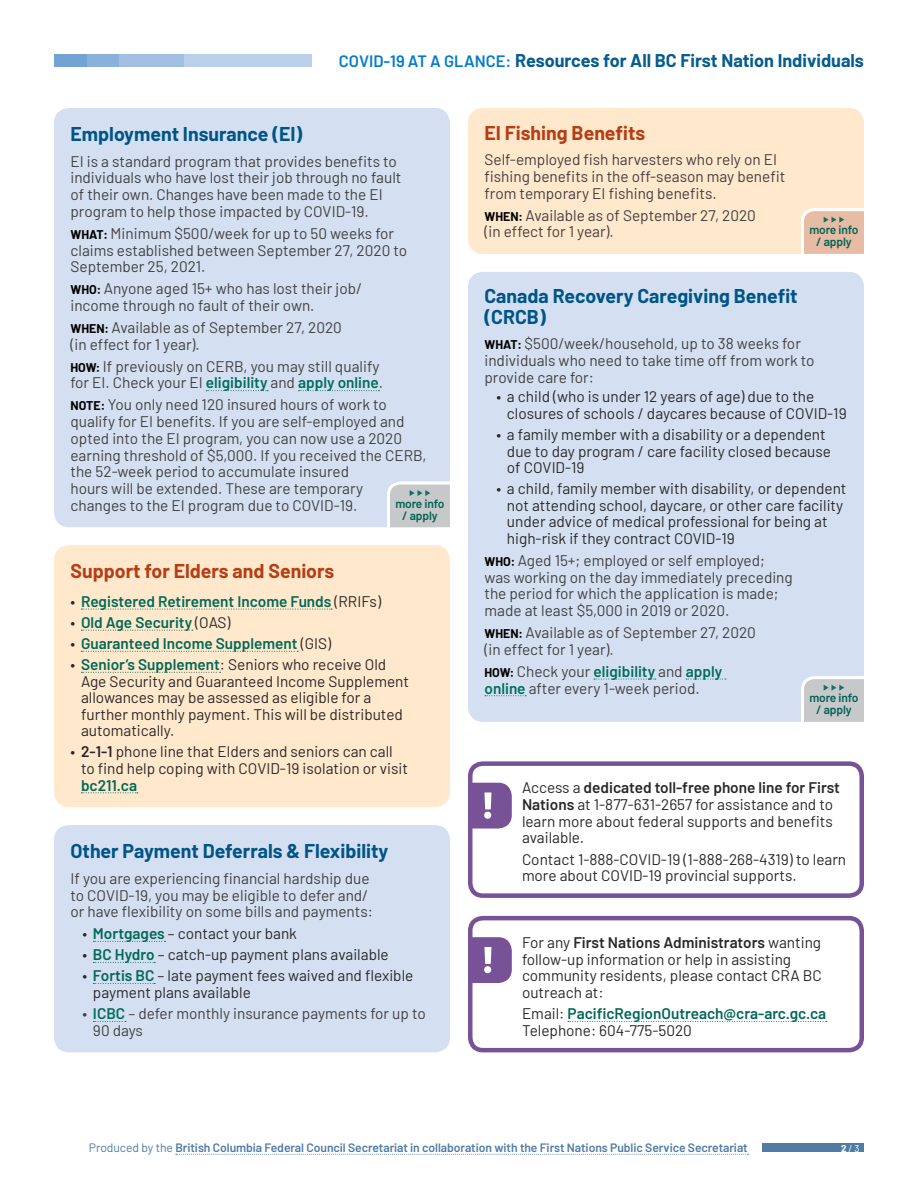
<style>
.page{position:relative;width:918px;height:1188px;background:#fff}
.page>*{position:absolute;margin:0;border:0;box-sizing:border-box;transform-origin:0 0}
.t1{font:700 19.5px/20.2px "Barlow";color:#005586}
.t2{font:700 19.5px "Barlow";color:#b53e16}
.t3{font:700 18px "Barlow";color:#055c8d}
.t4{font:15.3px/16.8px "Barlow";color:#414042}
.t5{font:15.3px/16.5px "Barlow";color:#292829}
.t6{font:600 15.3px/16.8px "Barlow";color:#006857}
.t7{font:600 12.15px "Barlow";letter-spacing:-.005em;color:#4f7ba4}
.t8{font:600 12px/12px "Barlow";letter-spacing:-.01em;color:#006352;text-align:center}
.t9{font:9.75px "Barlow";color:#fff}
.s1{font-weight:600;font-size:16.5px;color:#007bcb}
.s2{font-weight:700;font-size:12.3px;color:#000}
.s3{font-weight:600;color:#006d5d}
.s4{font-weight:400;color:#292829}
.s5{font-weight:600;color:#006857}
.s6{font-weight:600}
.s7{font-weight:400}
.s8{font-weight:700}
</style>
<div class="page">
<div style="left:762px;top:1143px;width:102px;height:9px;background:#4f7ba4"></div>
<div style="left:54px;top:54px;width:258px;height:13px;background:#bacfea"></div>
<div style="left:54px;top:54px;width:130px;height:13px;background:#a2bfe2"></div>
<div style="left:54px;top:54px;width:65px;height:13px;background:#89b1db"></div>
<div style="left:54px;top:54px;width:32px;height:13px;background:#71a4d5"></div>
<svg style="left:176px;top:1154px;width:572px;height:1px"></svg>
<div style="left:54px;top:825px;width:396px;height:227px;background:#d4e0f1;border-radius:15px"></div>
<svg style="left:93px;top:941px;width:72px;height:1px"></svg>
<svg style="left:93px;top:962px;width:62px;height:1px"></svg>
<svg style="left:93px;top:983px;width:62px;height:1px"></svg>
<svg style="left:93px;top:1021px;width:33px;height:1px"></svg>
<div style="left:54px;top:545px;width:396px;height:262px;background:#ffe8cb;border-radius:15px"></div>
<svg style="left:81px;top:609px;width:251px;height:1px"></svg>
<svg style="left:81px;top:630px;width:112px;height:1px"></svg>
<svg style="left:81px;top:651px;width:217px;height:1px"></svg>
<svg style="left:81px;top:672px;width:140px;height:1px"></svg>
<svg style="left:81px;top:792px;width:57px;height:1px"></svg>
<div style="left:468px;top:272px;width:396px;height:450px;background:#d4e0f1;border-radius:15px"></div>
<svg style="left:594px;top:679px;width:62px;height:1px"></svg>
<svg style="left:686px;top:679px;width:40px;height:1px"></svg>
<svg style="left:485px;top:695px;width:41px;height:1px"></svg>
<svg style="left:801px;top:676px;width:63px;height:46px;background:#caccce"></svg>
<div style="left:54px;top:108px;width:396px;height:419px;background:#d4e0f1;border-radius:15px"></div>
<svg style="left:206px;top:390px;width:62px;height:1px"></svg>
<svg style="left:299px;top:390px;width:80px;height:1px"></svg>
<svg style="left:387px;top:482px;width:63px;height:45px;background:#c9cccd"></svg>
<div style="left:468px;top:108px;width:396px;height:146px;background:#ffe8cb;border-radius:15px"></div>
<svg style="left:801px;top:208px;width:63px;height:46px;background:#e7c2ad"></svg>
<div style="left:468px;top:761px;width:396px;height:137px;border:4px solid #775296;border-radius:13px"></div>
<svg style="left:468px;top:783px;width:44px;height:46px;background:#8766a2"></svg>
<svg style="left:568px;top:1021px;width:259px;height:1px"></svg>
<div style="left:468px;top:916px;width:396px;height:136px;border:4px solid #775296;border-radius:13px"></div>
<svg style="left:468px;top:937px;width:44px;height:46px;background:#8666a2"></svg>
<p class="t3" style="left:339px;top:47px;width:527px"><span class="s1">COVID-19 AT A GLANCE:</span> Resources for All BC First Nation Individuals</p>
<p class="t1" style="left:70px;top:122px;width:233px">Employment Insurance (EI)</p>
<p class="t4" style="left:70px;top:152px;width:333px">EI is a standard program that provides benefits to individuals who have lost their job through no fault of their own. Changes have been made to the EI program to help those impacted by COVID-19.</p>
<p class="t4" style="left:70px;top:224px;width:338px"><span class="s2">WHAT:</span> Minimum $500/week for up to 50 weeks for claims established between September 27, 2020 to<br>September 25, 2021.</p>
<p class="t4" style="left:70px;top:279px;width:293px"><span class="s2">WHO:</span> Anyone aged 15+ who has lost their job/ income through no fault of their own.</p>
<p class="t4" style="left:70px;top:318px;width:273px"><span class="s2">WHEN:</span> Available as of September 27, 2020 (in effect for 1 year).</p>
<p class="t4" style="left:70px;top:357px;width:314px"><span class="s2">HOW:</span> If previously on CERB, you may still qualify for EI. Check your EI <span class="s3">eligibility</span> and <span class="s3">apply online</span>.</p>
<p class="t4" style="left:70px;top:395px;width:358px"><span class="s2">NOTE:</span> You only need 120 insured hours of work to qualify for EI benefits. If you are self-employed and opted into the EI program, you can now use a 2020 earning threshold of $5,000. If you received the CERB, the 52-week period to accumulate insured<br>hours will be extended. These are temporary<br>changes to the EI program due to COVID-19.</p>
<p class="t8" style="left:395px;top:496px;width:51px">more info / apply</p>
<p class="t2" style="left:70px;top:557px;width:265px">Support for Elders and Seniors</p>
<p class="t6" style="left:70px;top:592px;width:312px"><span class="s4">•</span> Registered Retirement Income Funds <span class="s4">(RRIFs)</span></p>
<p class="t6" style="left:70px;top:613px;width:162px"><span class="s4">•</span> Old Age Security <span class="s4">(OAS)</span></p>
<p class="t6" style="left:70px;top:634px;width:262px"><span class="s4">•</span> Guaranteed Income Supplement <span class="s4">(GIS)</span></p>
<p class="t5" style="left:81px;top:655px;width:330px;text-indent:-11px">• <span class="s5">Senior’s Supplement</span>: Seniors who receive Old Age Security and Guaranteed Income Supplement allowances may be assessed as eligible for a further monthly payment. This will be distributed automatically.</p>
<p class="t5" style="left:81px;top:742px;width:328px;text-indent:-11px">• <span class="s6">2-1-1</span> phone line that Elders and seniors can call to find help coping with COVID-19 isolation or visit</p>
<p class="t6" style="left:81px;top:775px;width:58px">bc211.ca</p>
<p class="t1" style="left:70px;top:839px;width:319px">Other Payment Deferrals &amp; Flexibility</p>
<p class="t4" style="left:70px;top:869px;width:304px">If you are experiencing financial hardship due to COVID-19, you may be eligible to defer and/ or have flexibility on some bills and payments:</p>
<p class="t5" style="left:82px;top:924px;width:216px">• <span class="s5">Mortgages</span> – contact your bank</p>
<p class="t5" style="left:82px;top:945px;width:308px">• <span class="s5">BC Hydro</span> – catch-up payment plans available</p>
<p class="t5" style="left:93px;top:966px;width:322px;text-indent:-11px">• <span class="s5">Fortis BC</span> – late payment fees waived and flexible payment plans available</p>
<p class="t4" style="left:93px;top:1004px;width:334px;text-indent:-11px">• <span class="s3">ICBC</span> – defer monthly insurance payments for up to<br>90 days</p>
<p class="t2" style="left:484px;top:118px;width:162px">EI Fishing Benefits</p>
<p class="t4" style="left:484px;top:150px;width:302px">Self-employed fish harvesters who rely on EI fishing benefits in the off-season may benefit from temporary EI fishing benefits.</p>
<p class="t4" style="left:484px;top:206px;width:273px"><span class="s2">WHEN:</span> Available as of September 27, 2020 (in effect for 1 year).</p>
<p class="t8" style="left:809px;top:223px;width:51px">more info / apply</p>
<p class="t1" style="left:484px;top:285px;width:315px">Canada Recovery Caregiving Benefit (CRCB)</p>
<p class="t4" style="left:484px;top:334px;width:332px"><span class="s2">WHAT:</span> $500/week/household, up to 38 weeks for individuals who need to take time off from work to provide care for:</p>
<p class="t5" style="left:507px;top:387px;width:341px;text-indent:-11px">• a child (who is under 12 years of age) due to the closures of schools / daycares because of COVID-19</p>
<p class="t5" style="left:507px;top:425px;width:326px;text-indent:-11px">• a family member with a disability or a dependent due to day program / care facility closed because of COVID-19</p>
<p class="t5" style="left:507px;top:479px;width:341px;text-indent:-11px">• a child, family member with disability, or dependent not attending school, daycare, or other care facility under advice of medical professional for being at high-risk if they contract COVID-19</p>
<p class="t4" style="left:484px;top:551px;width:310px"><span class="s2">WHO:</span> Aged 15+; employed or self employed; was working on the day immediately preceding the period for which the application is made; made at least $5,000 in 2019 or 2020.</p>
<p class="t4" style="left:484px;top:623px;width:273px"><span class="s2">WHEN:</span> Available as of September 27, 2020 (in effect for 1 year).</p>
<p class="t4" style="left:484px;top:662px;width:239px"><span class="s2">HOW:</span> Check your <span class="s3">eligibility</span> and <span class="s3">apply online</span> after every 1-week period.</p>
<p class="t8" style="left:809px;top:691px;width:51px">more info / apply</p>
<p class="t5" style="left:522px;top:778px;width:320px">Access a <span class="s6">dedicated toll-free phone line for First Nations</span> at 1-877-631-2657 for assistance and to learn more about federal supports and benefits available.</p>
<p class="t5" style="left:522px;top:850px;width:326px">Contact 1-888-COVID-19 (1-888-268-4319) to learn more about COVID-19 provincial supports.</p>
<p class="t5" style="left:522px;top:933px;width:301px">For any <span class="s6">First Nations Administrators</span> wanting follow-up information or help in assisting community residents, please contact CRA BC outreach at:</p>
<p class="t6" style="left:522px;top:1004px;width:306px"><span class="s4">Email:</span> PacificRegionOutreach@cra-arc.gc.ca<br><span class="s4">Telephone: 604-775-5020</span></p>
<p class="t7" style="left:89px;top:1139px;width:660px"><span class="s7">Produced by the</span> British Columbia Federal Council Secretariat in collaboration with the First Nations Public Service Secretariat</p>
<p class="t9" style="left:841px;top:1141px;width:20px"><span class="s8">2</span> / 3</p>
</div>
